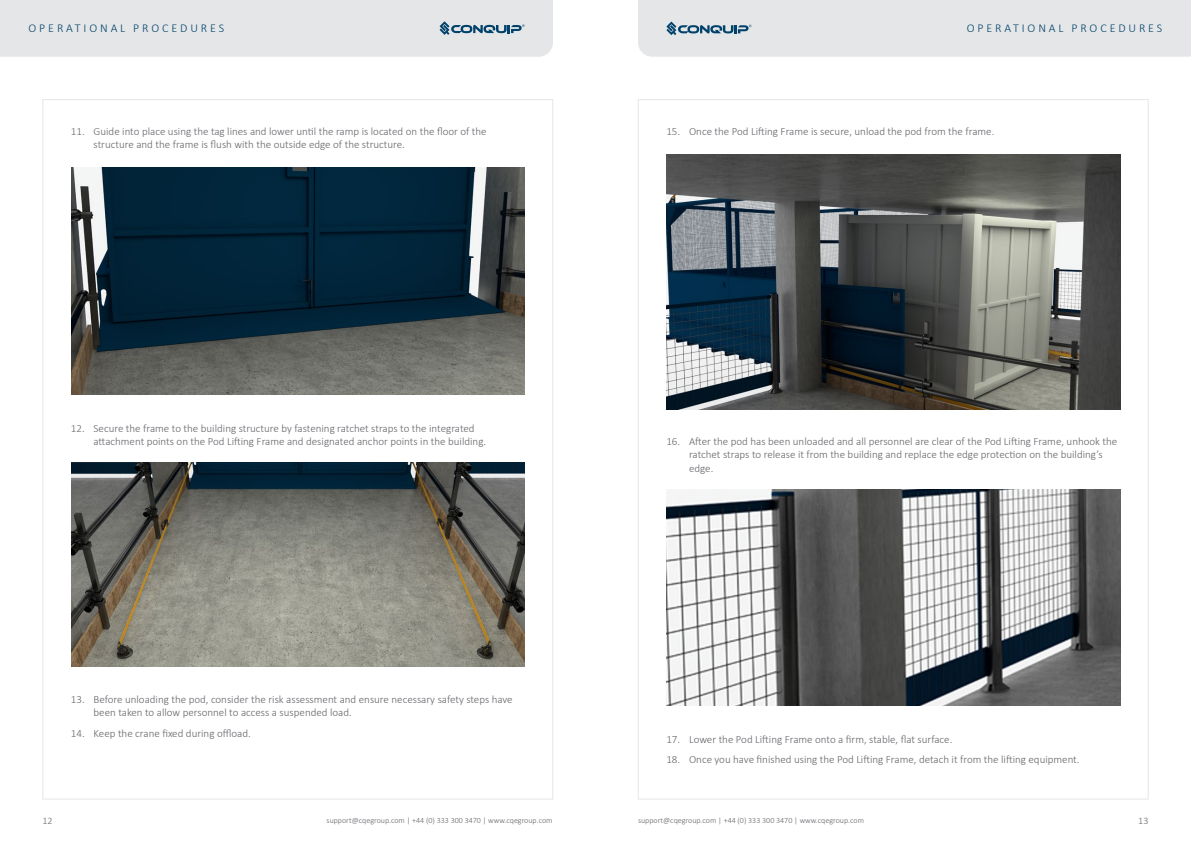
<style>
.page{position:relative;width:1191px;height:842px;background:#fff}
.page>*{position:absolute;margin:0;border:0;box-sizing:border-box;transform-origin:0 0}
.t1{font:300 12px "Calibri";letter-spacing:.24em;color:#00426b}
.t2{font:300 11px/13.2px "Calibri";color:#636469}
.t3{font:300 10px "Calibri";color:#636469}
.t4{font:300 8px "Calibri";color:#636469}
</style>
<div class="page">
<div style="left:0;top:0;width:553px;height:57px;background:#e5e6e7"></div>
<div style="left:638px;top:0;width:553px;height:57px;background:#e5e6e7"></div>
<img style="left:71px;top:167px;width:453px;height:227px">
<img style="left:71px;top:462px;width:454px;height:204px">
<img style="left:666px;top:154px;width:454px;height:256px">
<img style="left:666px;top:490px;width:454px;height:216px">
<p class="t1" style="left:29px;top:21px;width:197px">OPERATIONAL PROCEDURES</p>
<p class="t1" style="left:966px;top:21px;width:197px">OPERATIONAL PROCEDURES</p>
<p class="t2" style="left:94px;top:124px;width:395px;text-indent:-23px">11. Guide into place using the tag lines and lower until the ramp is located on the floor of the structure and the frame is flush with the outside edge of the structure.</p>
<p class="t2" style="left:94px;top:422px;width:394px;text-indent:-23px">12. Secure the frame to the building structure by fastening ratchet straps to the integrated attachment points on the Pod Lifting Frame and designated anchor points in the building.</p>
<p class="t2" style="left:94px;top:693px;width:420px;text-indent:-23px">13. Before unloading the pod, consider the risk assessment and ensure necessary safety steps have been taken to allow personnel to access a suspended load.</p>
<p class="t2" style="left:71px;top:726px;width:181px">14. Keep the crane fixed during offload.</p>
<p class="t2" style="left:666px;top:124px;width:329px">15. Once the Pod Lifting Frame is secure, unload the pod from the frame.</p>
<p class="t2" style="left:689px;top:435px;width:430px;text-indent:-23px">16. After the pod has been unloaded and all personnel are clear of the Pod Lifting Frame, unhook the ratchet straps to release it from the building and replace the edge protection on the building’s edge.</p>
<p class="t2" style="left:666px;top:732px;width:287px">17. Lower the Pod Lifting Frame onto a firm, stable, flat surface.</p>
<p class="t2" style="left:666px;top:753px;width:415px">18. Once you have finished using the Pod Lifting Frame, detach it from the lifting equipment.</p>
<p class="t3" style="left:43px;top:814px;width:12px">12</p>
<p class="t4" style="left:326px;top:816px;width:227px">support@cqegroup.com | +44 (0) 333 300 3470 | www.cqegroup.com</p>
<p class="t4" style="left:638px;top:816px;width:227px">support@cqegroup.com | +44 (0) 333 300 3470 | www.cqegroup.com</p>
<p class="t3" style="left:1138px;top:814px;width:12px">13</p>
</div>
